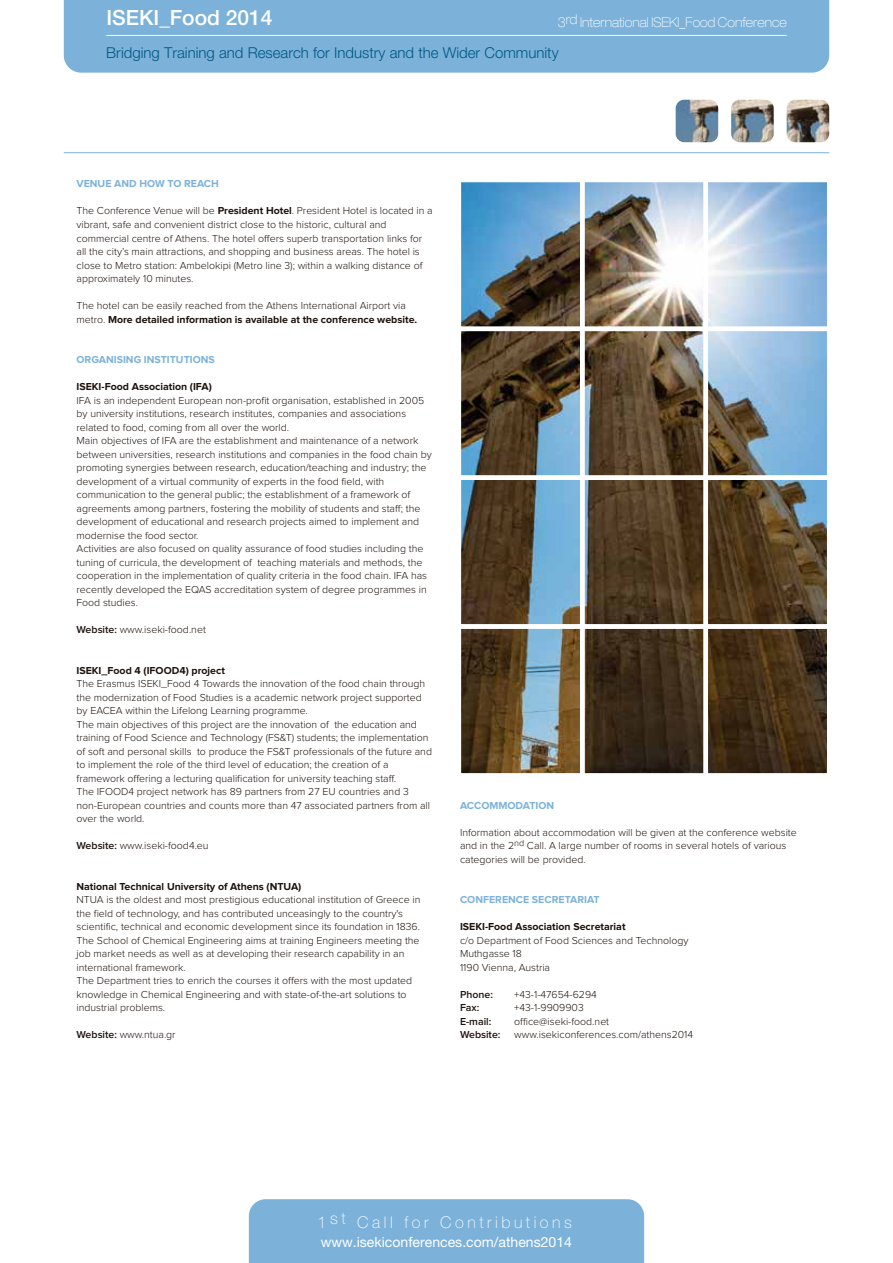
<style>
.page{position:relative;width:893px;height:1263px;background:#fff}
.page>*{position:absolute;margin:0;border:0;box-sizing:border-box;transform-origin:0 0}
.t1{font:500 21px "Helvetica Neue LT Pro";color:#fff}
.t2{font:100 16.2px "Helvetica Neue LT Pro";letter-spacing:.22em;color:#fff}
.t3{font:300 15px "Helvetica Neue LT Pro";color:#005781}
.t4{font:14.1px "Helvetica Neue LT Pro";color:#fff}
.t5{font:100 expanded 13.5px "Helvetica Neue LT Pro";color:#fff;scale:.89 1}
.t6{font:300 10.5px/13.5px "Proxima Nova";color:#1e120d}
.t7{font:700 10.5px "Proxima Nova";color:#1e120d}
.t8{font:700 10.5px "Proxima Nova";color:#7cb2da}
.t9{font:600 10.5px "Proxima Nova";color:#1e120d}
.s1{font-weight:700}
.s2{font-weight:600}
</style>
<div class="page">
<div style="left:249px;top:1199px;width:395px;height:64px;background:#7cb2da"></div>
<hr style="left:64px;top:152px;width:765px;height:1px;background:#7cb2da">
<img style="left:787px;top:100px;width:42px;height:42px">
<img style="left:462px;top:183px;width:364px;height:590px">
<img style="left:731px;top:100px;width:43px;height:42px">
<img style="left:676px;top:100px;width:42px;height:42px">
<div style="left:457px;top:178px;width:128px;height:153px;border:4px solid #fff"></div>
<div style="left:580px;top:178px;width:128px;height:153px;border:4px solid #fff"></div>
<div style="left:703px;top:178px;width:128px;height:153px;border:4px solid #fff"></div>
<div style="left:457px;top:327px;width:128px;height:153px;border:4px solid #fff"></div>
<div style="left:580px;top:327px;width:128px;height:153px;border:4px solid #fff"></div>
<div style="left:703px;top:327px;width:128px;height:153px;border:4px solid #fff"></div>
<div style="left:457px;top:475px;width:128px;height:154px;border:4px solid #fff"></div>
<div style="left:580px;top:475px;width:128px;height:154px;border:4px solid #fff"></div>
<div style="left:703px;top:475px;width:128px;height:154px;border:4px solid #fff"></div>
<div style="left:457px;top:624px;width:128px;height:154px;border:4px solid #fff"></div>
<div style="left:580px;top:624px;width:128px;height:154px;border:4px solid #fff"></div>
<div style="left:703px;top:624px;width:128px;height:154px;border:4px solid #fff"></div>
<div style="left:64px;top:0;width:765px;height:73px;background:#7cb2da"></div>
<hr style="left:106px;top:35px;width:681px;height:1px;background:#fff">
<h1 class="t1" style="left:106px;top:5px;width:168px">ISEKI_Food 2014</h1>
<h3 class="t3" style="left:106px;top:43px;width:454px">Bridging Training and Research for Industry and the Wider Community</h3>
<p class="t5" style="left:558px;top:14px;width:258px">3rd International ISEKI_Food Conference</p>
<p class="t8" style="left:77px;top:179px;width:144px">VENUE AND HOW TO REACH</p>
<p class="t6" style="left:77px;top:205px;width:358px">The Conference Venue will be <span class="s1">President Hotel</span>. President Hotel is located in a vibrant, safe and convenient district close to the historic, cultural and commercial centre of Athens. The hotel offers superb transportation links for all the city’s main attractions, and shopping and business areas. The hotel is close to Metro station: Ambelokipi (Metro line 3); within a walking distance of approximately 10 minutes.</p>
<p class="t6" style="left:77px;top:299px;width:342px">The hotel can be easily reached from the Athens International Airport via metro. <span class="s1">More detailed information is available at the conference website.</span></p>
<p class="t8" style="left:77px;top:355px;width:140px">ORGANISING INSTITUTIONS</p>
<p class="t7" style="left:77px;top:382px;width:137px">ISEKI-Food Association (IFA)</p>
<p class="t6" style="left:77px;top:394px;width:357px">IFA is an independent European non-profit organisation, established in 2005 by university institutions, research institutes, companies and associations related to food, coming from all over the world.<br>Main objectives of IFA are the establishment and maintenance of a network between universities, research institutions and companies in the food chain by promoting synergies between research, education/teaching and industry; the development of a virtual community of experts in the food field, with communication to the general public; the establishment of a framework of agreements among partners, fostering the mobility of students and staff; the development of educational and research projects aimed to implement and modernise the food sector.<br>Activities are also focused on quality assurance of food studies including the tuning of curricula, the development of teaching materials and methods, the cooperation in the implementation of quality criteria in the food chain. IFA has recently developed the EQAS accreditation system of degree programmes in Food studies.</p>
<p class="t6" style="left:77px;top:623px;width:131px"><span class="s2">Website:</span> www.iseki-food.net</p>
<p class="t7" style="left:77px;top:665px;width:150px">ISEKI_Food 4 (IFOOD4) project</p>
<p class="t6" style="left:77px;top:677px;width:357px">The Erasmus ISEKI_Food 4 Towards the innovation of the food chain through the modernization of Food Studies is a academic network project supported by EACEA within the Lifelong Learning programme.<br>The main objectives of this project are the innovation of the education and training of Food Science and Technology (FS&amp;T) students; the implementation of soft and personal skills to produce the FS&amp;T professionals of the future and to implement the role of the third level of education; the creation of a framework offering a lecturing qualification for university teaching staff.<br>The IFOOD4 project network has 89 partners from 27 EU countries and 3 non-European countries and counts more than 47 associated partners from all over the world.</p>
<p class="t6" style="left:77px;top:839px;width:134px"><span class="s2">Website:</span> www.iseki-food4.eu</p>
<p class="t7" style="left:77px;top:881px;width:226px">National Technical University of Athens (NTUA)</p>
<p class="t6" style="left:77px;top:893px;width:345px">NTUA is the oldest and most prestigious educational institution of Greece in the field of technology, and has contributed unceasingly to the country's scientific, technical and economic development since its foundation in 1836.<br>The School of Chemical Engineering aims at training Engineers meeting the job market needs as well as at developing their research capability in an international framework.<br>The Department tries to enrich the courses it offers with the most updated knowledge in Chemical Engineering and with state-of-the-art solutions to industrial problems.</p>
<p class="t6" style="left:77px;top:1028px;width:101px"><span class="s2">Website:</span> www.ntua.gr</p>
<p class="t8" style="left:460px;top:800px;width:96px">ACCOMMODATION</p>
<p class="t6" style="left:460px;top:826px;width:338px">Information about accommodation will be given at the conference website and in the 2<sup>nd</sup> Call. A large number of rooms in several hotels of various categories will be provided.</p>
<p class="t8" style="left:460px;top:895px;width:141px">CONFERENCE SECRETARIAT</p>
<p class="t7" style="left:460px;top:922px;width:167px">ISEKI-Food Association Secretariat</p>
<p class="t6" style="left:460px;top:934px;width:230px">c/o Department of Food Sciences and Technology<br>Muthgasse 18<br>1190 Vienna, Austria</p>
<p class="t9" style="left:460px;top:989px;width:34px">Phone:</p>
<p class="t6" style="left:514px;top:988px;width:84px">+43-1-47654-6294</p>
<p class="t9" style="left:460px;top:1003px;width:21px">Fax:</p>
<p class="t6" style="left:514px;top:1001px;width:71px">+43-1-9909903</p>
<p class="t9" style="left:460px;top:1016px;width:33px">E-mail:</p>
<p class="t6" style="left:514px;top:1015px;width:96px">office@iseki-food.net</p>
<p class="t9" style="left:460px;top:1030px;width:42px">Website:</p>
<p class="t6" style="left:514px;top:1028px;width:181px">www.isekiconferences.com/athens2014</p>
<h2 class="t2" style="left:317px;top:1213px;width:256px">1st Call for Contributions</h2>
<h3 class="t4" style="left:321px;top:1234px;width:253px">www.isekiconferences.com/athens2014</h3>
</div>
